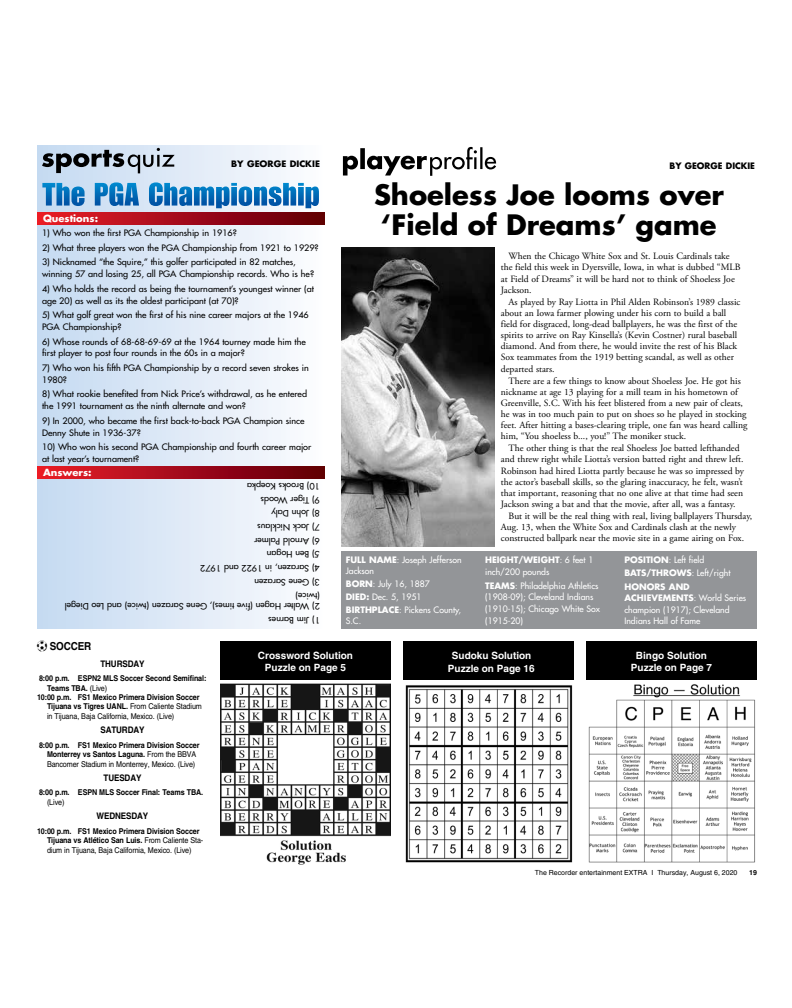
<style>
.page{position:relative;width:792px;height:1008px;background:#fff}
.page>*{position:absolute;margin:0;border:0;box-sizing:border-box;transform-origin:0 0}
.t1{font:700 27.4px/29.5px "Futura Std";color:#000}
.t2{font:700 11px "Helvetica";letter-spacing:-.015em;color:#000;scale:.9 1}
.t3{font:700 10px/12px "Helvetica";color:#fff;text-align:center}
.t4{font:9.6px/11.1px "Adobe Garamond Pro";color:#000}
.t5{font:700 9.6px "Futura Std";color:#fff;scale:1.04 1}
.t6{font:700 9px "Helvetica";letter-spacing:-.015em;color:#000;scale:.9 1}
.t7{font:500 8.6px/11.8px "Futura Std";color:#000;scale:1.04 1}
.t8{font:500 8.6px/11.9px "Futura Std";color:#fff}
.t9{font:700 8.6px/13.4px "Futura Std";color:#fff}
.t10{font:700 8.6px "Futura Std";color:#000;scale:1.04 1}
.t11{font:700 8.6px "Futura Std";color:#000}
.t12{font:700 8px/9.4px "Helvetica";letter-spacing:-.015em;color:#000;text-align:center;scale:.9 1}
.t13{font:8px "Helvetica";letter-spacing:-.015em;color:#000;scale:.9 1}
.t14{font:7px "Helvetica";color:#000}
.t15{font:700 7px "Helvetica";color:#000}
.s1{font-weight:700}
.s2{font-weight:500}
.s3{font-weight:400}
</style>
<div class="page">
<div style="left:37px;top:145px;width:288px;height:484px;background:linear-gradient(to right,#c4d9f1,#fcfcfe)"></div>
<svg style="left:42px;top:148px;width:133px;height:25px;background:#939eab"></svg>
<svg style="left:42px;top:182px;width:277px;height:26px;background:#66a4d3"></svg>
<svg style="left:37px;top:213px;width:288px;height:11px;background:#a40b18"></svg>
<svg style="left:37px;top:467px;width:288px;height:11px;background:#a40b18"></svg>
<svg style="left:343px;top:147px;width:153px;height:29px"></svg>
<div style="left:341px;top:551px;width:416px;height:78px;background:#939598"></div>
<img style="left:341px;top:248px;width:153px;height:298px">
<img style="left:588px;top:684px;width:168px;height:179px">
<div style="left:586px;top:642px;width:171px;height:38px;background:#000"></div>
<img style="left:405px;top:685px;width:168px;height:178px">
<div style="left:403px;top:642px;width:171px;height:38px;background:#000"></div>
<img style="left:220px;top:684px;width:171px;height:181px">
<div style="left:220px;top:642px;width:171px;height:38px;background:#000"></div>
<p class="t5" style="left:43px;top:212px;width:54px">Questions:</p>
<p class="t10" style="left:231px;top:158px;width:87px">BY GEORGE DICKIE</p>
<p class="t7" style="left:42px;top:227px;width:189px">1) Who won the first PGA Championship in 1916?</p>
<p class="t7" style="left:42px;top:242px;width:268px">2) What three players won the PGA Championship from 1921 to 1929?</p>
<p class="t7" style="left:42px;top:256px;width:263px">3) Nicknamed “the Squire,” this golfer participated in 82 matches, winning 57 and losing 25, all PGA Championship records. Who is he?</p>
<p class="t7" style="left:42px;top:283px;width:263px">4) Who holds the record as being the tournament’s youngest winner (at age 20) as well as its the oldest participant (at 70)?</p>
<p class="t7" style="left:42px;top:309px;width:258px">5) What golf great won the first of his nine career majors at the 1946<br>PGA Championship?</p>
<p class="t7" style="left:42px;top:336px;width:255px">6) Whose rounds of 68-68-69-69 at the 1964 tourney made him the first player to post four rounds in the 60s in a major?</p>
<p class="t7" style="left:42px;top:362px;width:258px">7) Who won his fifth PGA Championship by a record seven strokes in<br>1980?</p>
<p class="t7" style="left:42px;top:388px;width:256px">8) What rookie benefited from Nick Price’s withdrawal, as he entered the 1991 tournament as the ninth alternate and won?</p>
<p class="t7" style="left:42px;top:415px;width:254px">9) In 2000, who became the first back-to-back PGA Champion since<br>Denny Shute in 1936-37?</p>
<p class="t7" style="left:42px;top:441px;width:260px">10) Who won his second PGA Championship and fourth career major at last year’s tournament?</p>
<p class="t5" style="left:43px;top:466px;width:48px">Answers:</p>
<p class="t7" style="left:320px;top:492px;width:72px;rotate:-180deg">10) Brooks Koepka</p>
<p class="t7" style="left:320px;top:506px;width:58px;rotate:-180deg">9) Tiger Woods</p>
<p class="t7" style="left:320px;top:519px;width:48px;rotate:-180deg">8) John Daly</p>
<p class="t7" style="left:320px;top:533px;width:62px;rotate:-180deg">7) Jack Nicklaus</p>
<p class="t7" style="left:320px;top:547px;width:65px;rotate:-180deg">6) Arnold Palmer</p>
<p class="t7" style="left:320px;top:561px;width:53px;rotate:-180deg">5) Ben Hogan</p>
<p class="t7" style="left:320px;top:574px;width:117px;rotate:-180deg">4) Sarazen, in 1922 and 1972</p>
<p class="t7" style="left:320px;top:588px;width:65px;rotate:-180deg">3) Gene Sarazen</p>
<p class="t7" style="left:320px;top:612px;width:247px;line-height:10.8px;rotate:-180deg">2) Walter Hagen (five times), Gene Sarazen (twice) and Leo Diegel (twice)</p>
<p class="t7" style="left:320px;top:626px;width:51px;rotate:-180deg">1) Jim Barnes</p>
<p class="t11" style="left:670px;top:160px;width:87px">BY GEORGE DICKIE</p>
<h1 class="t1" style="left:374px;top:180px;width:351px">Shoeless Joe looms over ‘Field of Dreams’ game</h1>
<p class="t8" style="left:346px;top:554px;width:117px;line-height:11.1px"><span class="s1">FULL NAME</span>: Joseph Jefferson<br>Jackson</p>
<p class="t8" style="left:346px;top:577px;width:117px;line-height:13px"><span class="s1">BORN</span>: July 16, 1887<br><span class="s1">DIED:</span> Dec. 5, 1951<br><span class="s1">BIRTHPLACE</span>: Pickens County,</p>
<p class="t8" style="left:346px;top:615px;width:17px">S.C.</p>
<p class="t4" style="left:501px;top:251px;width:241px;text-indent:8px">When the Chicago White Sox and St. Louis Cardinals take the field this week in Dyersville, Iowa, in what is dubbed “MLB at Field of Dreams” it will be hard not to think of Shoeless Joe Jackson.</p>
<p class="t4" style="left:501px;top:297px;width:241px;text-indent:8px">As played by Ray Liotta in Phil Alden Robinson’s 1989 classic about an Iowa farmer plowing under his corn to build a ball field for disgraced, long-dead ballplayers, he was the first of the spirits to arrive on Ray Kinsella’s (Kevin Costner) rural baseball diamond. And from there, he would invite the rest of his Black Sox teammates from the 1919 betting scandal, as well as other departed stars.</p>
<p class="t4" style="left:501px;top:375px;width:248px;text-indent:8px">There are a few things to know about Shoeless Joe. He got his nickname at age 13 playing for a mill team in his hometown of Greenville, S.C. With his feet blistered from a new pair of cleats, he was in too much pain to put on shoes so he played in stocking feet. After hitting a bases-clearing triple, one fan was heard calling him, “You shoeless b..., you!” The moniker stuck.</p>
<p class="t4" style="left:501px;top:443px;width:245px;text-indent:8px">The other thing is that the real Shoeless Joe batted lefthanded and threw right while Liotta’s version batted right and threw left.<br>Robinson had hired Liotta partly because he was so impressed by the actor’s baseball skills, so the glaring inaccuracy, he felt, wasn’t that important, reasoning that no one alive at that time had seen Jackson swing a bat and that the movie, after all, was a fantasy.</p>
<p class="t4" style="left:501px;top:511px;width:253px;text-indent:8px">But it will be the real thing with real, living ballplayers Thursday,<br>Aug. 13, when the White Sox and Cardinals clash at the newly constructed ballpark near the movie site in a game airing on Fox.</p>
<p class="t8" style="left:485px;top:554px;width:110px"><span class="s1">HEIGHT/WEIGHT</span>: 6 feet 1 inch/200 pounds</p>
<p class="t8" style="left:485px;top:580px;width:116px"><span class="s1">TEAMS</span>: Philadelphia Athletics (1908-09); Cleveland Indians (1910-15); Chicago White Sox (1915-20)</p>
<p class="t9" style="left:624px;top:553px;width:108px">POSITION<span class="s2">: Left field<br></span>BATS/THROWS<span class="s2">: Left/right<br></span>HONORS AND</p>
<p class="t8" style="left:624px;top:592px;width:123px;line-height:11.5px"><span class="s1">ACHIEVEMENTS</span>: World Series champion (1917); Cleveland<br>Indians Hall of Fame</p>
<p class="t2" style="left:50px;top:640px;width:48px">SOCCER</p>
<p class="t6" style="left:100px;top:658px;width:51px">THURSDAY</p>
<p class="t12" style="left:39px;top:673px;width:187px">8:00 p.m. ESPN2 MLS Soccer Second Semifinal:</p>
<p class="t12" style="left:47px;top:683px;width:68px">Teams TBA. <span class="s3">(Live)</span></p>
<p class="t12" style="left:37px;top:692px;width:182px">10:00 p.m. FS1 Mexico Primera Division Soccer</p>
<p class="t12" style="left:47px;top:702px;width:174px">Tijuana vs Tigres UANL. <span class="s3">From Caliente Stadium</span></p>
<p class="t13" style="left:47px;top:711px;width:143px">in Tijuana, Baja California, Mexico. (Live)</p>
<p class="t6" style="left:100px;top:725px;width:51px">SATURDAY</p>
<p class="t12" style="left:39px;top:740px;width:180px">8:00 p.m. FS1 Mexico Primera Division Soccer<br>Monterrey vs Santos Laguna. <span class="s3">From the BBVA<br>Bancomer Stadium in Monterrey, Mexico. (Live)</span></p>
<p class="t6" style="left:104px;top:772px;width:44px">TUESDAY</p>
<p class="t12" style="left:39px;top:788px;width:184px">8:00 p.m. ESPN MLS Soccer Final: Teams TBA.</p>
<p class="t13" style="left:47px;top:797px;width:21px">(Live)</p>
<p class="t6" style="left:97px;top:811px;width:59px">WEDNESDAY</p>
<p class="t12" style="left:47px;top:826px;width:175px;text-align:left;text-indent:-10px">10:00 p.m. FS1 Mexico Primera Division Soccer<br>Tijuana vs Atlético San Luis. <span class="s3">From Caliente Sta&shy;dium in Tijuana, Baja California, Mexico. (Live)</span></p>
<p class="t3" style="left:258px;top:649px;width:97px">Crossword Solution<br>Puzzle on Page 5</p>
<p class="t3" style="left:448px;top:649px;width:88px;line-height:12.6px">Sudoku Solution<br>Puzzle on Page 16</p>
<p class="t3" style="left:631px;top:649px;width:83px">Bingo Solution<br>Puzzle on Page 7</p>
<p class="t14" style="left:535px;top:868px;width:204px">The Recorder entertainment EXTRA I Thursday, August 6, 2020</p>
<p class="t15" style="left:749px;top:868px;width:9px">19</p>
</div>
